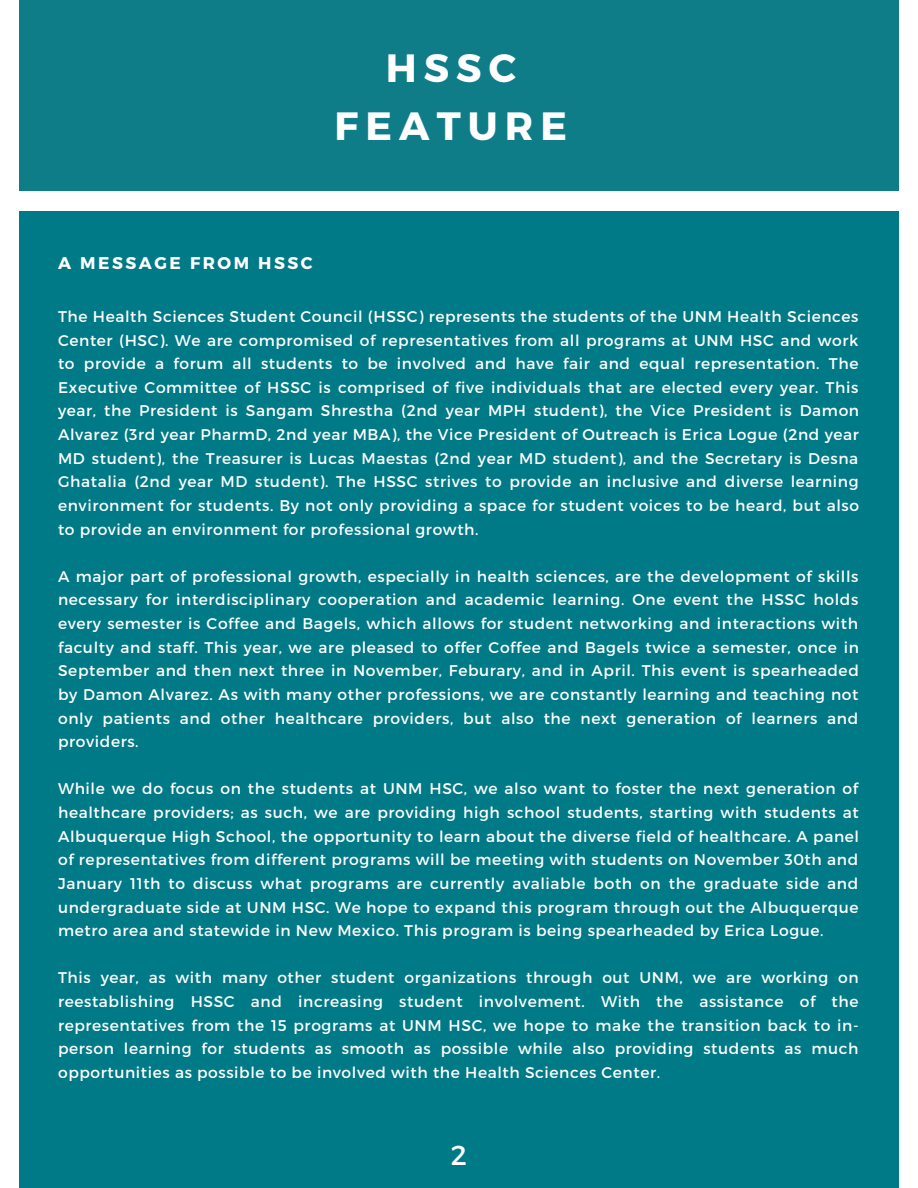
<style>
.page{position:relative;width:918px;height:1188px;background:#fff}
.page>*{position:absolute;margin:0;border:0;box-sizing:border-box;transform-origin:0 0}
.t1{font:700 39.45px/58.5px "Montserrat";letter-spacing:.18em;color:#fff;text-align:center}
.t2{font:27.45px "Montserrat";color:#fff}
.t3{font:700 16.95px "Montserrat";letter-spacing:.15em;color:#fff}
.t4{font:15.45px/23.7px "Montserrat";letter-spacing:.04em;color:#fff;text-align:justify}
</style>
<div class="page">
<div style="left:19px;top:0;width:880px;height:190px;background:#0f7d88"></div>
<div style="left:19px;top:211px;width:880px;height:977px;background:#007a86"></div>
<h1 class="t1" style="left:335px;top:36px;width:234px">HSSC<br>FEATURE</h1>
<p class="t3" style="left:58px;top:252px;width:256px">A MESSAGE FROM HSSC</p>
<p class="t4" style="left:58px;top:304px;width:803px">The Health Sciences Student Council (HSSC) represents the students of the UNM Health Sciences Center (HSC). We are compromised of representatives from all programs at UNM HSC and work to provide a forum all students to be involved and have fair and equal representation. The Executive Committee of HSSC is comprised of five individuals that are elected every year. This year, the President is Sangam Shrestha (2nd year MPH student), the Vice President is Damon Alvarez (3rd year PharmD, 2nd year MBA), the Vice President of Outreach is Erica Logue (2nd year MD student), the Treasurer is Lucas Maestas (2nd year MD student), and the Secretary is Desna Ghatalia (2nd year MD student). The HSSC strives to provide an inclusive and diverse learning environment for students. By not only providing a space for student voices to be heard, but also to provide an environment for professional growth.</p>
<p class="t4" style="left:58px;top:564px;width:802px">A major part of professional growth, especially in health sciences, are the development of skills necessary for interdisciplinary cooperation and academic learning. One event the HSSC holds every semester is Coffee and Bagels, which allows for student networking and interactions with faculty and staff. This year, we are pleased to offer Coffee and Bagels twice a semester, once in September and then next three in November, Feburary, and in April. This event is spearheaded by Damon Alvarez. As with many other professions, we are constantly learning and teaching not only patients and other healthcare providers, but also the next generation of learners and providers.</p>
<p class="t4" style="left:58px;top:776px;width:803px">While we do focus on the students at UNM HSC, we also want to foster the next generation of healthcare providers; as such, we are providing high school students, starting with students at Albuquerque High School, the opportunity to learn about the diverse field of healthcare. A panel of representatives from different programs will be meeting with students on November 30th and January 11th to discuss what programs are currently avaliable both on the graduate side and undergraduate side at UNM HSC. We hope to expand this program through out the Albuquerque metro area and statewide in New Mexico. This program is being spearheaded by Erica Logue.</p>
<p class="t4" style="left:58px;top:965px;width:802px">This year, as with many other student organizations through out UNM, we are working on reestablishing HSSC and increasing student involvement. With the assistance of the representatives from the 15 programs at UNM HSC, we hope to make the transition back to in&shy;person learning for students as smooth as possible while also providing students as much opportunities as possible to be involved with the Health Sciences Center.</p>
<h2 class="t2" style="left:451px;top:1138px;width:18px">2</h2>
</div>
